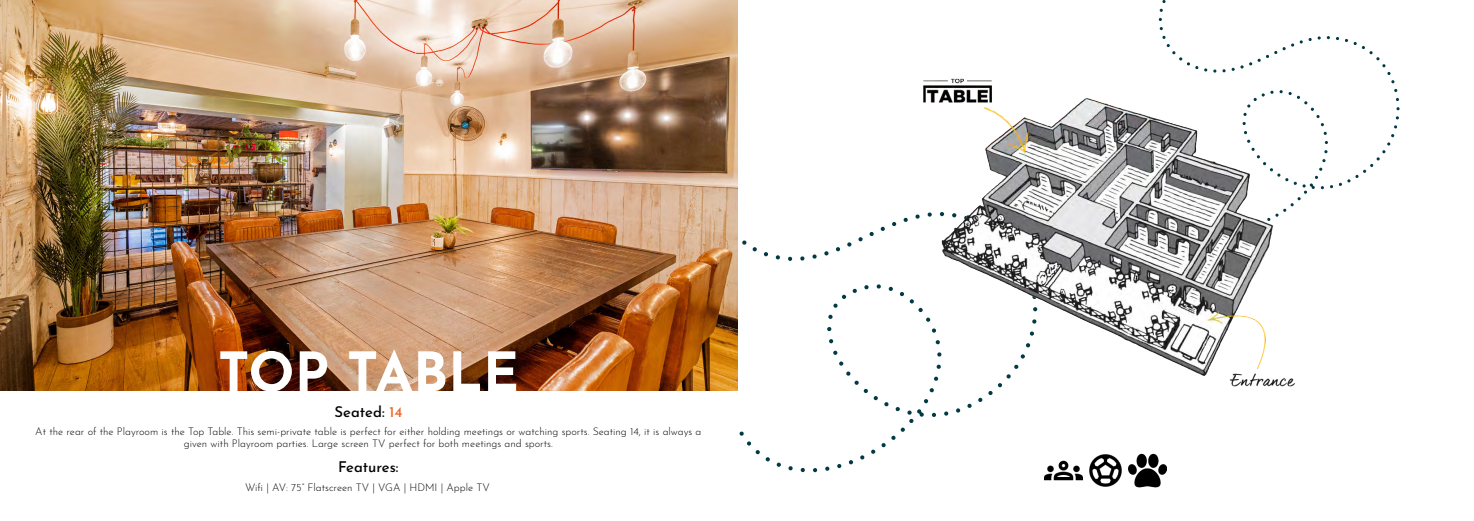
<style>
.page{position:relative;width:1474px;height:521px;background:#fff}
.page>*{position:absolute;margin:0;border:0;box-sizing:border-box;transform-origin:0 0}
.t1{font:700 54.25px "Josefin Sans";color:#fff}
.t2{font:100 14.88px "Josefin Sans";color:#000}
.t3{font:300 10.5px/12.6px "Josefin Sans";color:#000;text-align:center}
.s1{color:#ec652a}
</style>
<div class="page">
<svg style="left:1249px;top:55px;width:19px;height:10px"></svg>
<svg style="left:1274px;top:40px;width:28px;height:14px"></svg>
<svg style="left:1162px;top:36px;width:27px;height:29px"></svg>
<svg style="left:1353px;top:42px;width:41px;height:41px"></svg>
<svg style="left:1309px;top:107px;width:23px;height:83px"></svg>
<svg style="left:1347px;top:134px;width:47px;height:48px"></svg>
<svg style="left:776px;top:463px;width:5px;height:4px"></svg>
<svg style="left:765px;top:457px;width:5px;height:4px"></svg>
<svg style="left:833px;top:295px;width:13px;height:13px"></svg>
<svg style="left:892px;top:222px;width:4px;height:4px"></svg>
<svg style="left:824px;top:251px;width:4px;height:4px"></svg>
<svg style="left:858px;top:237px;width:4px;height:4px"></svg>
<svg style="left:847px;top:242px;width:4px;height:4px"></svg>
<svg style="left:739px;top:431px;width:20px;height:23px"></svg>
<svg style="left:812px;top:254px;width:4px;height:5px"></svg>
<svg style="left:775px;top:255px;width:5px;height:4px"></svg>
<svg style="left:788px;top:257px;width:4px;height:4px"></svg>
<svg style="left:876px;top:284px;width:4px;height:4px"></svg>
<svg style="left:864px;top:285px;width:4px;height:4px"></svg>
<svg style="left:888px;top:287px;width:5px;height:4px"></svg>
<svg style="left:903px;top:218px;width:4px;height:4px"></svg>
<svg style="left:956px;top:408px;width:4px;height:4px"></svg>
<svg style="left:967px;top:404px;width:4px;height:4px"></svg>
<svg style="left:788px;top:466px;width:4px;height:4px"></svg>
<svg style="left:978px;top:398px;width:4px;height:4px"></svg>
<svg style="left:829px;top:339px;width:4px;height:4px"></svg>
<svg style="left:813px;top:468px;width:4px;height:4px"></svg>
<svg style="left:988px;top:391px;width:5px;height:4px"></svg>
<svg style="left:827px;top:327px;width:4px;height:4px"></svg>
<svg style="left:828px;top:315px;width:4px;height:4px"></svg>
<svg style="left:800px;top:468px;width:4px;height:4px"></svg>
<svg style="left:900px;top:292px;width:12px;height:12px"></svg>
<svg style="left:852px;top:289px;width:4px;height:4px"></svg>
<svg style="left:800px;top:256px;width:4px;height:4px"></svg>
<svg style="left:836px;top:247px;width:4px;height:4px"></svg>
<svg style="left:752px;top:247px;width:5px;height:4px"></svg>
<svg style="left:869px;top:232px;width:4px;height:4px"></svg>
<svg style="left:880px;top:227px;width:4px;height:4px"></svg>
<svg style="left:737px;top:223px;width:9px;height:22px"></svg>
<svg style="left:764px;top:252px;width:4px;height:4px"></svg>
<svg style="left:825px;top:351px;width:123px;height:120px"></svg>
<img style="left:0;top:0;width:737px;height:391px">
<img style="left:1044px;top:460px;width:38px;height:21px">
<img style="left:1089px;top:454px;width:33px;height:33px">
<img style="left:912px;top:78px;width:396px;height:313px">
<img style="left:1128px;top:453px;width:38px;height:35px">
<h1 class="t1" style="left:218px;top:324px;width:303px">TOP TABLE</h1>
<h2 class="t2" style="left:334px;top:400px;width:69px">Seated: <span class="s1">14</span></h2>
<p class="t3" style="left:35px;top:424px;width:667px">At the rear of the Playroom is the Top Table. This semi-private table is perfect for either holding meetings or watching sports. Seating 14, it is always a given with Playroom parties. Large screen TV perfect for both meetings and sports.</p>
<h2 class="t2" style="left:338px;top:455px;width:62px">Features:</h2>
<p class="t3" style="left:245px;top:479px;width:246px">Wifi | AV: 75” Flatscreen TV | VGA | HDMI | Apple TV</p>
</div>
